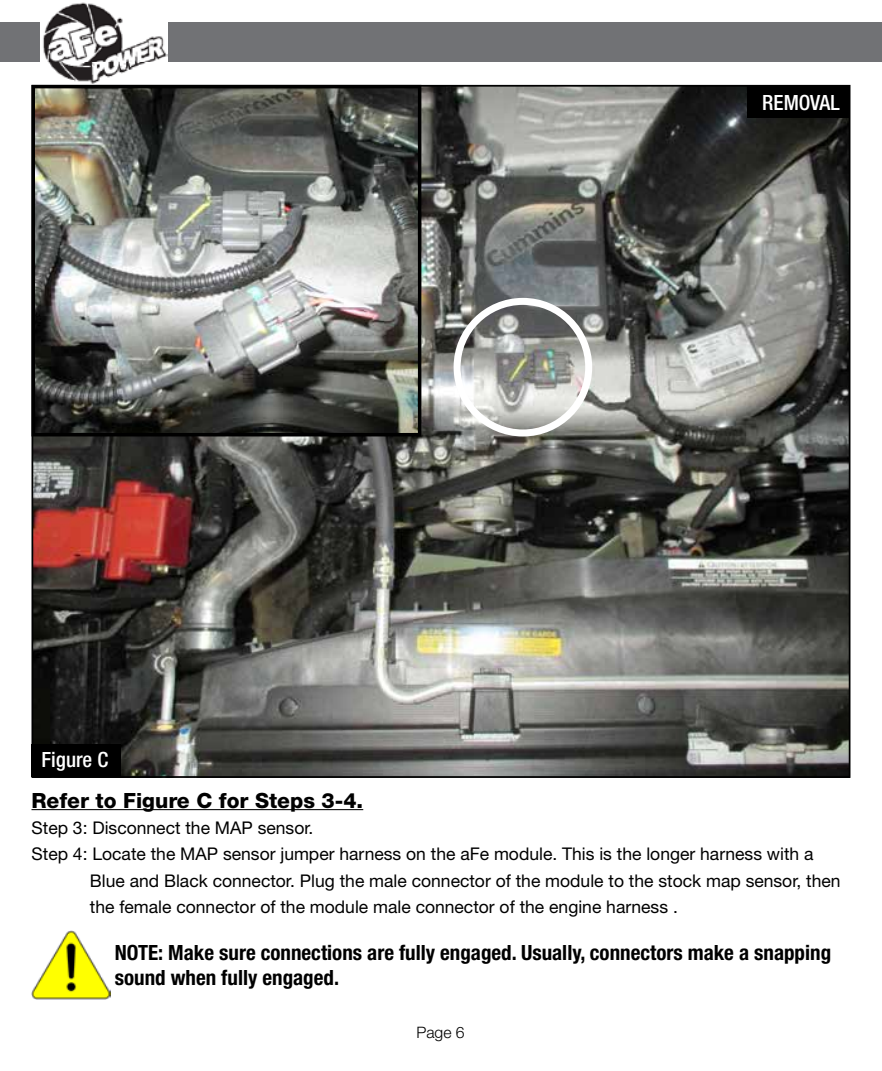
<style>
.page{position:relative;width:882px;height:1071px;background:#fff}
.page>*{position:absolute;margin:0;border:0;box-sizing:border-box;transform-origin:0 0}
.t1{font:700 condensed 21px/25.2px "Helvetica Neue";color:#000}
.t2{font:800 21px "Helvetica Neue";color:#000}
.t3{font:500 condensed 21px "Helvetica Neue";color:#fff}
.t4{font:17.5px "Helvetica Neue";color:#000}
.t5{font:300 15.75px "Helvetica Neue";color:#000}
</style>
<div class="page">
<div style="left:0;top:23px;width:882px;height:39px;background:#717275"></div>
<img style="left:40px;top:2px;width:127px;height:83px">
<img style="left:35px;top:88px;width:812px;height:687px">
<hr style="left:32px;top:809px;width:331px;height:1px;background:#000">
<div style="left:32px;top:744px;width:89px;height:33px;background:#000"></div>
<div style="left:454px;top:298px;width:138px;height:138px;border:7px solid #fff;border-radius:50%"></div>
<div style="left:747px;top:85px;width:103px;height:33px;background:#000"></div>
<img style="left:37px;top:90px;width:379px;height:341px">
<div style="left:32px;top:85px;width:389px;height:351px;border:4px solid #000"></div>
<img style="left:32px;top:931px;width:78px;height:69px">
<p class="t3" style="left:42px;top:747px;width:68px">Figure C</p>
<p class="t3" style="left:762px;top:90px;width:79px">REMOVAL</p>
<p class="t2" style="left:32px;top:788px;width:333px">Refer to Figure C for Steps 3-4.</p>
<p class="t4" style="left:32px;top:817px;width:284px">Step 3: Disconnect the MAP sensor.</p>
<p class="t4" style="left:32px;top:844px;width:784px">Step 4: Locate the MAP sensor jumper harness on the aFe module. This is the longer harness with a</p>
<p class="t4" style="left:90px;top:870px;width:752px">Blue and Black connector. Plug the male connector of the module to the stock map sensor, then</p>
<p class="t4" style="left:90px;top:896px;width:590px">the female connector of the module male connector of the engine harness .</p>
<p class="t1" style="left:115px;top:939px;width:718px">NOTE: Make sure connections are fully engaged. Usually, connectors make a snapping sound when fully engaged.</p>
<p class="t5" style="left:416px;top:1023px;width:50px">Page 6</p>
</div>
